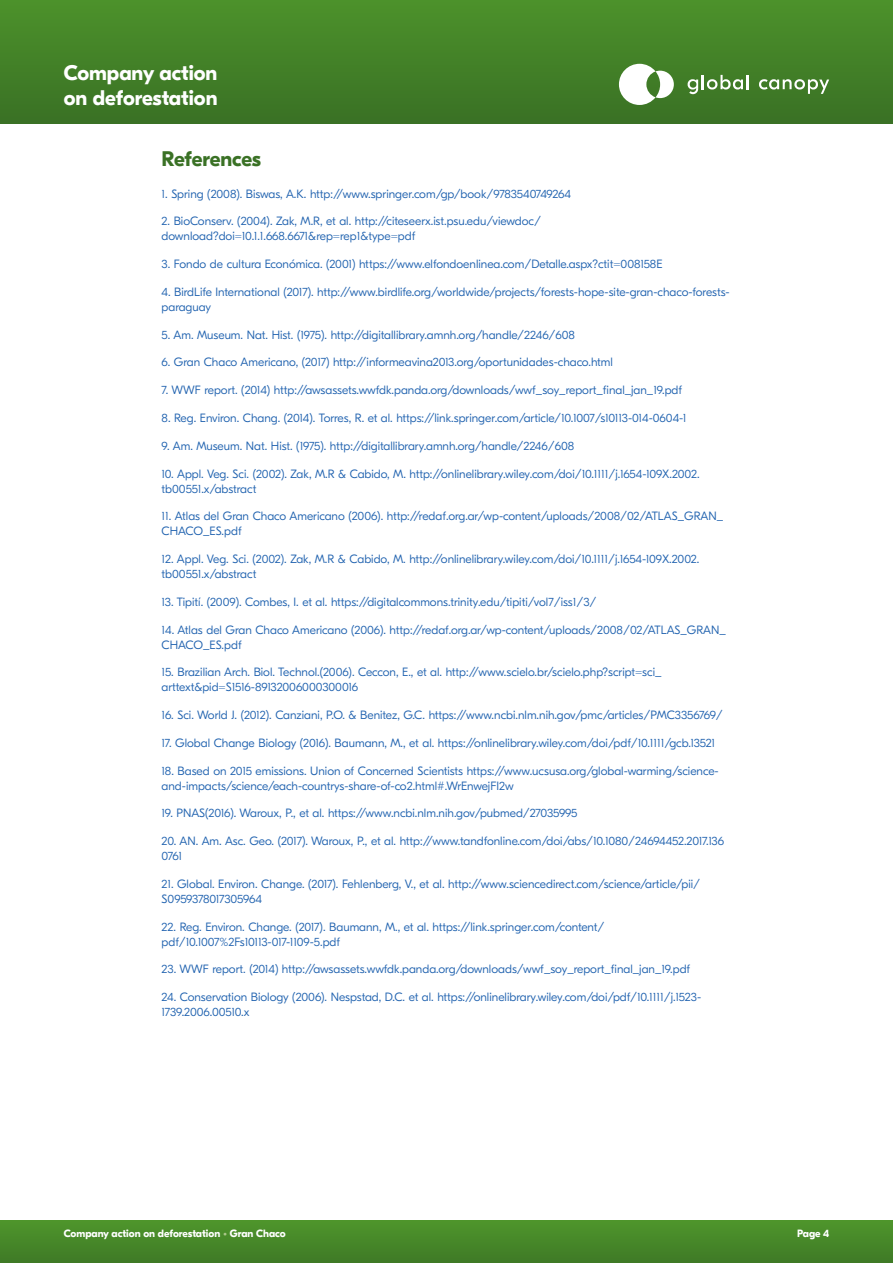
<style>
.page{position:relative;width:893px;height:1263px;background:#fff}
.page>*{position:absolute;margin:0;border:0;box-sizing:border-box;transform-origin:0 0}
.t1{font:700 21px/25.5px "GT Eesti Pro Display";color:#fff}
.t2{font:700 21px "GT Eesti Pro Display";letter-spacing:-.01em;color:#3a7125}
.t3{font:300 12px/15px "GT Eesti Pro Display";color:#2062af}
.t4{font:700 10.5px "GT Eesti Pro Display";color:#fff}
.s1{color:#abc78a}
</style>
<div class="page">
<div style="left:0;top:0;width:893px;height:123px;background:linear-gradient(to bottom,#4c922b,#3a7125)"></div>
<div style="left:0;top:1220px;width:893px;height:43px;background:linear-gradient(to right,#478829,#478829)"></div>
<svg style="left:619px;top:64px;width:55px;height:41px"></svg>
<svg style="left:759px;top:79px;width:70px;height:15px"></svg>
<svg style="left:688px;top:75px;width:61px;height:19px"></svg>
<h1 class="t1" style="left:64px;top:60px;width:155px">Company action on deforestation</h1>
<h1 class="t2" style="left:162px;top:147px;width:101px">References</h1>
<p class="t3" style="left:162px;top:186px;width:411px">1. Spring (2008). Biswas, A.K. http://www.springer.com/gp/book/9783540749264</p>
<p class="t3" style="left:162px;top:214px;width:381px">2. BioConserv. (2004). Zak, M.R, et al. http://citeseerx.ist.psu.edu/viewdoc/ download?doi=10.1.1.668.6671&amp;rep=rep1&amp;type=pdf</p>
<p class="t3" style="left:162px;top:257px;width:502px">3. Fondo de cultura Económica. (2001) https://www.elfondoenlinea.com/Detalle.aspx?ctit=008158E</p>
<p class="t3" style="left:162px;top:285px;width:570px">4. BirdLife International (2017). http://www.birdlife.org/worldwide/projects/forests-hope-site-gran-chaco-forests&shy;paraguay</p>
<p class="t3" style="left:162px;top:327px;width:415px">5. Am. Museum. Nat. Hist. (1975). http://digitallibrary.amnh.org/handle/2246/608</p>
<p class="t3" style="left:162px;top:355px;width:453px">6. Gran Chaco Americano, (2017) http://informeavina2013.org/oportunidades-chaco.html</p>
<p class="t3" style="left:162px;top:383px;width:522px">7. WWF report. (2014) http://awsassets.wwfdk.panda.org/downloads/wwf_soy_report_final_jan_19.pdf</p>
<p class="t3" style="left:162px;top:411px;width:526px">8. Reg. Environ. Chang. (2014). Torres, R. et al. https://link.springer.com/article/10.1007/s10113-014-0604-1</p>
<p class="t3" style="left:162px;top:438px;width:414px">9. Am. Museum. Nat. Hist. (1975). http://digitallibrary.amnh.org/handle/2246/608</p>
<p class="t3" style="left:162px;top:466px;width:539px">10. Appl. Veg. Sci. (2002). Zak, M.R &amp; Cabido, M. http://onlinelibrary.wiley.com/doi/10.1111/j.1654-109X.2002. tb00551.x/abstract</p>
<p class="t3" style="left:162px;top:509px;width:563px">11. Atlas del Gran Chaco Americano (2006). http://redaf.org.ar/wp-content/uploads/2008/02/ATLAS_GRAN_<br>CHACO_ES.pdf</p>
<p class="t3" style="left:162px;top:552px;width:539px">12. Appl. Veg. Sci. (2002). Zak, M.R &amp; Cabido, M. http://onlinelibrary.wiley.com/doi/10.1111/j.1654-109X.2002. tb00551.x/abstract</p>
<p class="t3" style="left:162px;top:594px;width:436px">13. Tipití. (2009). Combes, I. et al. https://digitalcommons.trinity.edu/tipiti/vol7/iss1/3/</p>
<p class="t3" style="left:162px;top:622px;width:566px">14. Atlas del Gran Chaco Americano (2006). http://redaf.org.ar/wp-content/uploads/2008/02/ATLAS_GRAN_<br>CHACO_ES.pdf</p>
<p class="t3" style="left:162px;top:665px;width:501px">15. Brazilian Arch. Biol. Technol.(2006). Ceccon, E., et al. http://www.scielo.br/scielo.php?script=sci_ arttext&amp;pid=S1516-89132006000300016</p>
<p class="t3" style="left:162px;top:708px;width:563px">16. Sci. World J. (2012). Canziani, P.O. &amp; Benitez, G.C. https://www.ncbi.nlm.nih.gov/pmc/articles/PMC3356769/</p>
<p class="t3" style="left:162px;top:735px;width:555px">17. Global Change Biology (2016). Baumann, M., et al. https://onlinelibrary.wiley.com/doi/pdf/10.1111/gcb.13521</p>
<p class="t3" style="left:162px;top:763px;width:559px">18. Based on 2015 emissions. Union of Concerned Scientists https://www.ucsusa.org/global-warming/science&shy;and-impacts/science/each-countrys-share-of-co2.html#.WrEnwejFI2w</p>
<p class="t3" style="left:162px;top:806px;width:417px">19. PNAS(2016). Waroux, P., et al. https://www.ncbi.nlm.nih.gov/pubmed/27035995</p>
<p class="t3" style="left:162px;top:834px;width:564px">20. AN. Am. Asc. Geo. (2017). Waroux, P., et al. http://www.tandfonline.com/doi/abs/10.1080/24694452.2017.136<br>0761</p>
<p class="t3" style="left:162px;top:876px;width:540px">21. Global. Environ. Change. (2017). Fehlenberg, V., et al. http://www.sciencedirect.com/science/article/pii/<br>S0959378017305964</p>
<p class="t3" style="left:162px;top:919px;width:444px">22. Reg. Environ. Change. (2017). Baumann, M., et al. https://link.springer.com/content/ pdf/10.1007%2Fs10113-017-1109-5.pdf</p>
<p class="t3" style="left:162px;top:962px;width:530px">23. WWF report. (2014) http://awsassets.wwfdk.panda.org/downloads/wwf_soy_report_final_jan_19.pdf</p>
<p class="t3" style="left:162px;top:990px;width:541px">24. Conservation Biology (2006). Nespstad, D.C. et al. https://onlinelibrary.wiley.com/doi/pdf/10.1111/j.1523-<br>1739.2006.00510.x</p>
<p class="t4" style="left:64px;top:1227px;width:223px">Company action on deforestation <span class="s1">•</span> Gran Chaco</p>
<p class="t4" style="left:797px;top:1227px;width:34px">Page 4</p>
</div>
